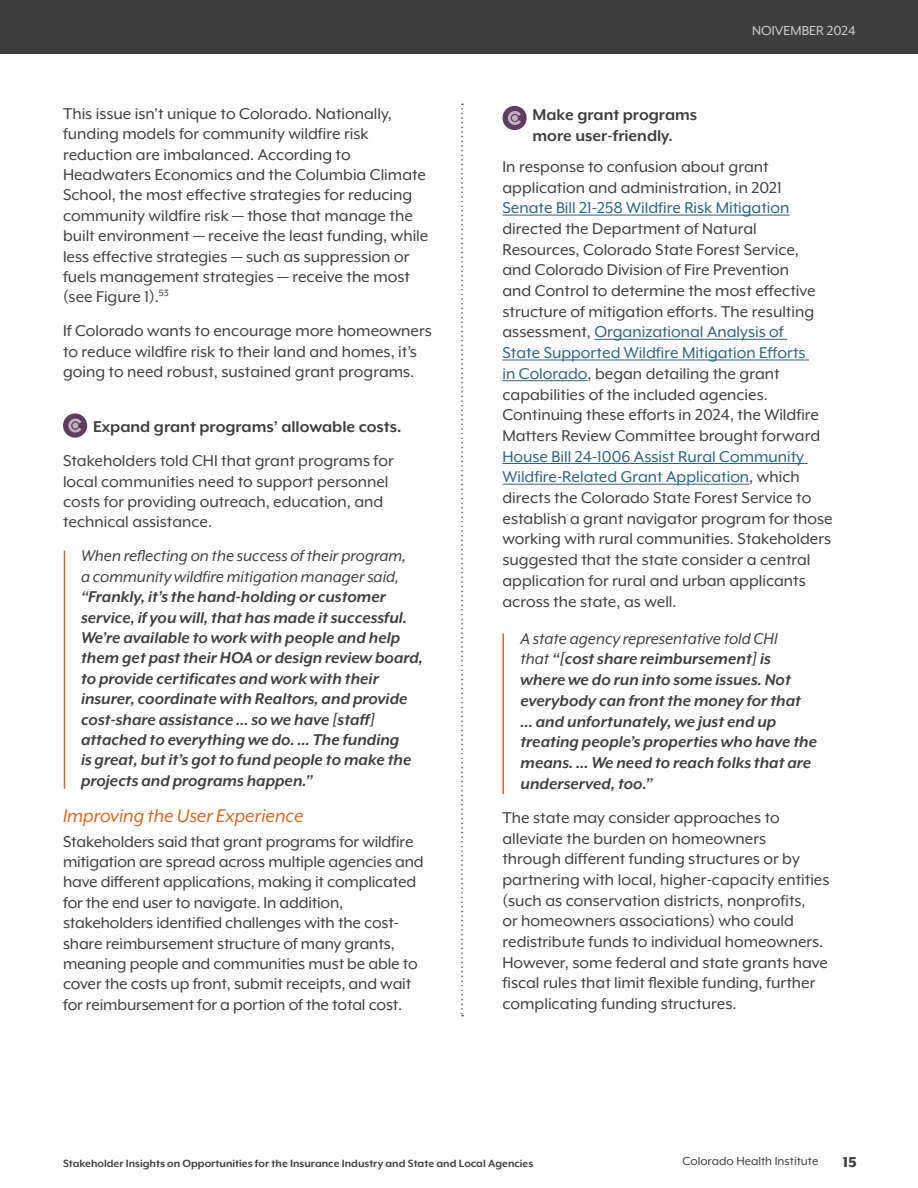
<style>
.page{position:relative;width:918px;height:1188px;background:#fff}
.page>*{position:absolute;margin:0;border:0;box-sizing:border-box;transform-origin:0 0}
.Hed_4{font:italic 21px "Mr Eaves XL Mod OT";color:#d76822}
.CHI_Body_Copy{font:18px/20.7px "Mr Eaves XL Mod OT";color:#3e3e3f}
.CHI_Body_Copy-2{font:italic 700 18px/20.4px "Mr Eaves XL Mod OT";color:#3e3e3f}
.CHI_Body_Copy-3{font:700 18px/20.4px "Mr Eaves XL Mod OT";color:#3e3e3f}
.t1{font:800 16.5px "Mr Eaves XL Mod OT";color:#3e3e3f}
.t2{font:15px "Mr Eaves XL Mod OT";color:#cccdcf}
.t3{font:13.5px "Mr Eaves XL Mod OT";color:#3e3e3f}
.t4{font:700 12px "Mr Eaves XL Mod OT";color:#3e3e3f}
.s1{font-weight:400}
.s2{color:#2e6380}
</style>
<div class="page">
<div style="left:0;top:0;width:918px;height:54px;background:#3e3e3f"></div>
<hr style="left:502px;top:215px;width:287px;height:1px;background:#2e6380">
<hr style="left:594px;top:339px;width:193px;height:1px;background:#2e6380">
<hr style="left:502px;top:360px;width:307px;height:1px;background:#2e6380">
<hr style="left:502px;top:380px;width:85px;height:1px;background:#2e6380">
<hr style="left:502px;top:463px;width:306px;height:1px;background:#2e6380">
<hr style="left:502px;top:484px;width:247px;height:1px;background:#2e6380">
<svg style="left:461px;top:104px;width:2px;height:912px"></svg>
<hr style="left:64px;top:550px;width:1px;height:239px;background:#d76822">
<hr style="left:502px;top:633px;width:2px;height:161px;background:#d76822">
<div style="left:63px;top:413px;width:24px;height:25px;background:#5f3d61;border-radius:50%"></div>
<svg style="left:68px;top:419px;width:13px;height:14px"></svg>
<div style="left:72px;top:422px;width:7px;height:7px;background:#bfb1c0;border-radius:50%"></div>
<div style="left:72px;top:422px;width:7px;height:7px;border:1px solid #5f3d61;border-radius:50%"></div>
<div style="left:503px;top:106px;width:24px;height:24px;background:#5f3d61;border-radius:50%"></div>
<svg style="left:508px;top:111px;width:13px;height:14px"></svg>
<div style="left:511px;top:114px;width:7px;height:7px;background:#bfb1c0;border-radius:50%"></div>
<div style="left:511px;top:114px;width:8px;height:8px;border:1px solid #5f3d61;border-radius:50%"></div>
<p class="CHI_Body_Copy" style="left:63px;top:103px;width:367px">This issue isn’t unique to Colorado. Nationally, funding models for community wildfire risk reduction are imbalanced. According to Headwaters Economics and the Columbia Climate School, the most effective strategies for reducing community wildfire risk — those that manage the built environment — receive the least funding, while less effective strategies — such as suppression or fuels management strategies — receive the most (see Figure 1).<sup>53</sup></p>
<p class="CHI_Body_Copy" style="left:63px;top:321px;width:370px">If Colorado wants to encourage more homeowners to reduce wildfire risk to their land and homes, it’s going to need robust, sustained grant programs.</p>
<p class="CHI_Body_Copy-3" style="left:93px;top:417px;width:310px">Expand grant programs’ allowable costs.</p>
<p class="CHI_Body_Copy" style="left:63px;top:451px;width:332px">Stakeholders told CHI that grant programs for local communities need to support personnel costs for providing outreach, education, and technical assistance.</p>
<p class="CHI_Body_Copy-2" style="left:81px;top:546px;width:344px"><span class="s1">When reflecting on the success of their program,<br>a community wildfire mitigation manager said, </span>“Frankly, it’s the hand-holding or customer service, if you will, that has made it successful.<br>We’re available to work with people and help them get past their HOA or design review board, to provide certificates and work with their insurer, coordinate with Realtors, and provide cost-share assistance … so we have [staff] attached to everything we do. … The funding<br>is great, but it’s got to fund people to make the projects and programs happen.”</p>
<p class="Hed_4" style="left:63px;top:804px;width:242px">Improving the User Experience</p>
<p class="CHI_Body_Copy" style="left:63px;top:831px;width:362px">Stakeholders said that grant programs for wildfire mitigation are spread across multiple agencies and have different applications, making it complicated for the end user to navigate. In addition, stakeholders identified challenges with the cost&shy;share reimbursement structure of many grants, meaning people and communities must be able to cover the costs up front, submit receipts, and wait for reimbursement for a portion of the total cost.</p>
<p class="t2" style="left:752px;top:22px;width:105px">NOIVEMBER 2024</p>
<p class="CHI_Body_Copy-3" style="left:532px;top:105px;width:166px">Make grant programs more user-friendly.</p>
<p class="CHI_Body_Copy" style="left:502px;top:156px;width:332px">In response to confusion about grant application and administration, in 2021<br><span class="s2">Senate Bill 21-258 Wildfire Risk Mitigation </span>directed the Department of Natural Resources, Colorado State Forest Service,<br>and Colorado Division of Fire Prevention<br>and Control to determine the most effective structure of mitigation efforts. The resulting assessment, <span class="s2">Organizational Analysis of<br>State Supported Wildfire Mitigation Efforts<br>in Colorado</span>, began detailing the grant capabilities of the included agencies.<br>Continuing these efforts in 2024, the Wildfire Matters Review Committee brought forward <span class="s2">House Bill 24-1006 Assist Rural Community Wildfire-Related Grant Application</span>, which directs the Colorado State Forest Service to establish a grant navigator program for those working with rural communities. Stakeholders suggested that the state consider a central application for rural and urban applicants across the state, as well.</p>
<p class="CHI_Body_Copy-2" style="left:520px;top:628px;width:298px"><span class="s1">A state agency representative told CHI<br>that</span> “[cost share reimbursement] is where we do run into some issues. Not everybody can front the money for that … and unfortunately, we just end up treating people’s properties who have the means. … We need to reach folks that are underserved, too.”</p>
<p class="CHI_Body_Copy" style="left:502px;top:807px;width:329px">The state may consider approaches to alleviate the burden on homeowners<br>through different funding structures or by partnering with local, higher-capacity entities (such as conservation districts, nonprofits,<br>or homeowners associations) who could redistribute funds to individual homeowners.<br>However, some federal and state grants have fiscal rules that limit flexible funding, further complicating funding structures.</p>
<p class="t4" style="left:63px;top:1156px;width:472px">Stakeholder Insights on Opportunities for the Insurance Industry and State and Local Agencies</p>
<p class="t3" style="left:682px;top:1153px;width:138px">Colorado Health Institute</p>
<p class="t1" style="left:843px;top:1153px;width:15px">15</p>
</div>
